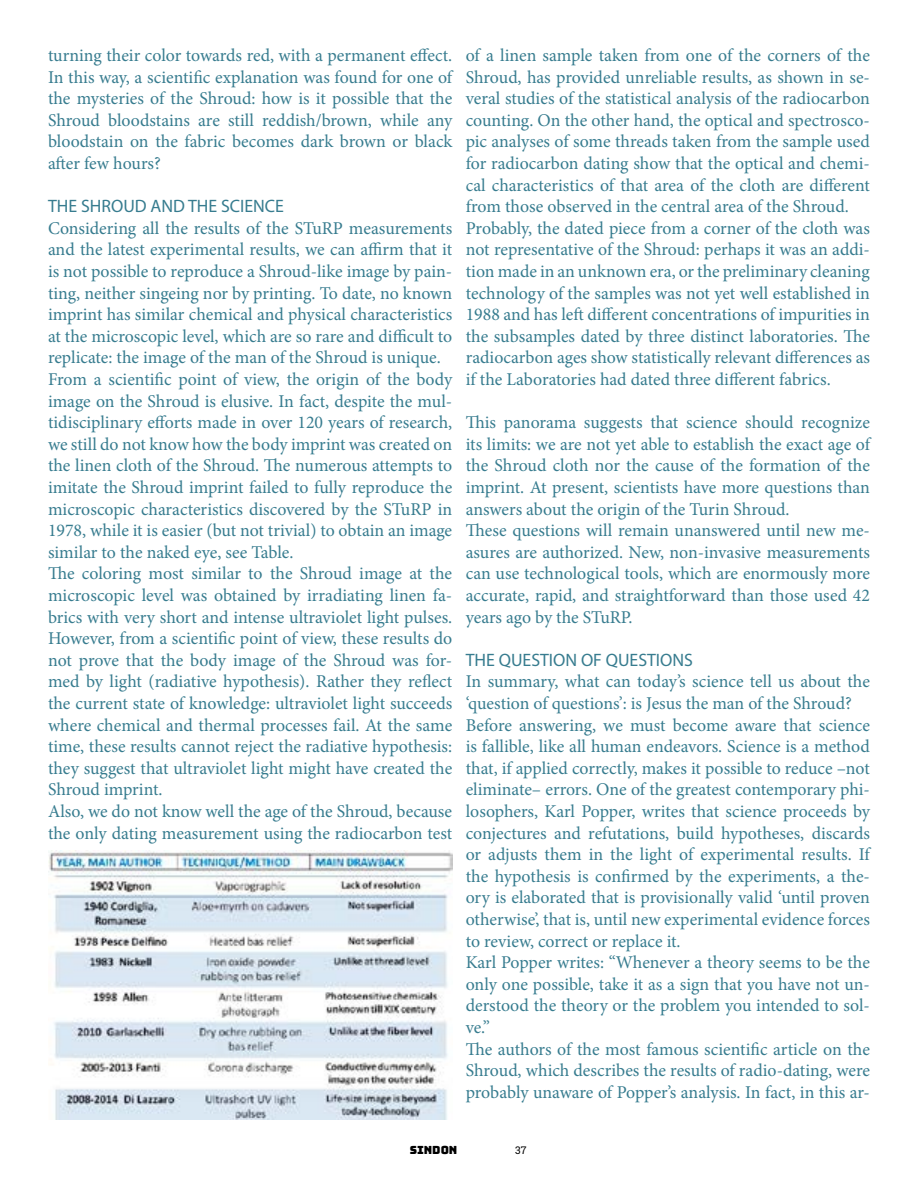
<style>
.page{position:relative;width:918px;height:1188px;background:#fff}
.page>*{position:absolute;margin:0;border:0;box-sizing:border-box;transform-origin:0 0}
.t1{font:18px/21.6px "Minion Pro";color:#377c8f}
.t2{font:18px "Myriad Pro";color:#377c8f}
.t3{font:11.25px "Bungee";color:#000}
.t4{font:10.5px "Roboto Slab";color:#000}
</style>
<div class="page">
<img style="left:48px;top:850px;width:404px;height:269px">
<p class="t1" style="left:48px;top:45px;width:406px;text-align:justify">turning their color towards red, with a permanent effect.<br>In this way, a scientific explanation was found for one of the mysteries of the Shroud: how is it possible that the Shroud bloodstains are still reddish/brown, while any bloodstain on the fabric becomes dark brown or black after few hours?</p>
<p class="t2" style="left:48px;top:195px;width:238px">THE SHROUD AND THE SCIENCE</p>
<p class="t1" style="left:48px;top:217px;width:406px">Considering all the results of the STuRP measurements and the latest experimental results, we can affirm that it is not possible to reproduce a Shroud-like image by pain&shy;ting, neither singeing nor by printing. To date, no known imprint has similar chemical and physical characteristics at the microscopic level, which are so rare and difficult to replicate: the image of the man of the Shroud is unique.<br>From a scientific point of view, the origin of the body image on the Shroud is elusive. In fact, despite the mul&shy;tidisciplinary efforts made in over 120 years of research, we still do not know how the body imprint was created on the linen cloth of the Shroud. The numerous attempts to imitate the Shroud imprint failed to fully reproduce the microscopic characteristics discovered by the STuRP in 1978, while it is easier (but not trivial) to obtain an image similar to the naked eye, see Table.<br>The coloring most similar to the Shroud image at the microscopic level was obtained by irradiating linen fa&shy;brics with very short and intense ultraviolet light pulses.<br>However, from a scientific point of view, these results do not prove that the body image of the Shroud was for&shy;med by light (radiative hypothesis). Rather they reflect the current state of knowledge: ultraviolet light succeeds where chemical and thermal processes fail. At the same time, these results cannot reject the radiative hypothesis: they suggest that ultraviolet light might have created the Shroud imprint.<br>Also, we do not know well the age of the Shroud, because the only dating measurement using the radiocarbon test</p>
<p class="t1" style="left:466px;top:45px;width:406px">of a linen sample taken from one of the corners of the Shroud, has provided unreliable results, as shown in se&shy;veral studies of the statistical analysis of the radiocarbon counting. On the other hand, the optical and spectrosco&shy;pic analyses of some threads taken from the sample used for radiocarbon dating show that the optical and chemi&shy;cal characteristics of that area of the cloth are different from those observed in the central area of the Shroud.<br>Probably, the dated piece from a corner of the cloth was not representative of the Shroud: perhaps it was an addi&shy;tion made in an unknown era, or the preliminary cleaning technology of the samples was not yet well established in 1988 and has left different concentrations of impurities in the subsamples dated by three distinct laboratories. The radiocarbon ages show statistically relevant differences as if the Laboratories had dated three different fabrics.</p>
<p class="t1" style="left:466px;top:412px;width:406px">This panorama suggests that science should recognize its limits: we are not yet able to establish the exact age of the Shroud cloth nor the cause of the formation of the imprint. At present, scientists have more questions than answers about the origin of the Turin Shroud.<br>These questions will remain unanswered until new me&shy;asures are authorized. New, non-invasive measurements can use technological tools, which are enormously more accurate, rapid, and straightforward than those used 42 years ago by the STuRP.</p>
<p class="t2" style="left:466px;top:649px;width:229px">THE QUESTION OF QUESTIONS</p>
<p class="t1" style="left:466px;top:671px;width:406px">In summary, what can today’s science tell us about the ‘question of questions’: is Jesus the man of the Shroud?<br>Before answering, we must become aware that science is fallible, like all human endeavors. Science is a method that, if applied correctly, makes it possible to reduce –not eliminate– errors. One of the greatest contemporary phi&shy;losophers, Karl Popper, writes that science proceeds by conjectures and refutations, build hypotheses, discards or adjusts them in the light of experimental results. If the hypothesis is confirmed by the experiments, a the&shy;ory is elaborated that is provisionally valid ‘until proven otherwise’, that is, until new experimental evidence forces to review, correct or replace it.<br>Karl Popper writes: “Whenever a theory seems to be the only one possible, take it as a sign that you have not un&shy;derstood the theory or the problem you intended to sol&shy;ve.”<br>The authors of the most famous scientific article on the Shroud, which describes the results of radio-dating, were probably unaware of Popper’s analysis. In fact, in this ar-</p>
<p class="t3" style="left:410px;top:1144px;width:49px">SINDON</p>
<p class="t4" style="left:515px;top:1143px;width:13px">37</p>
</div>
